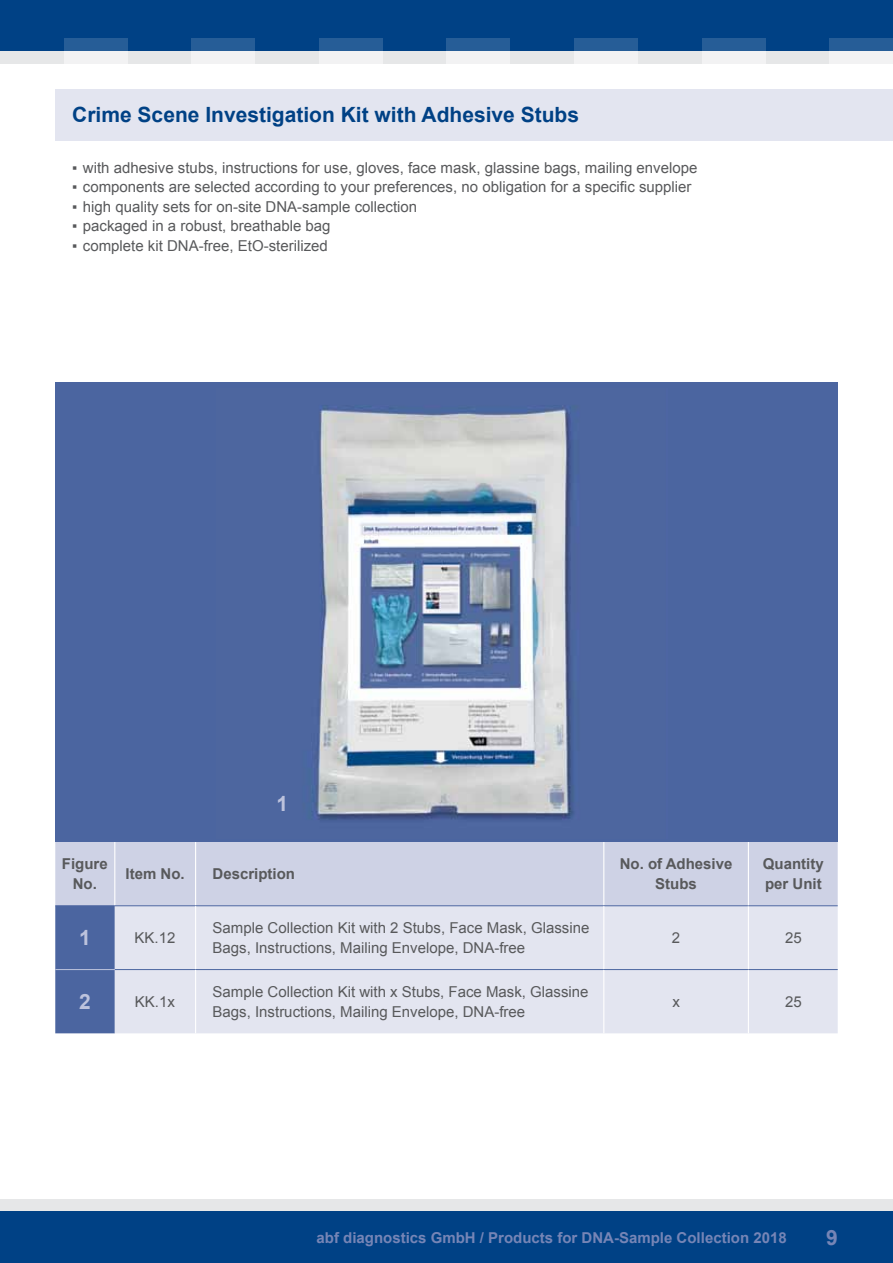
<style>
.page{position:relative;width:893px;height:1263px;background:#fff}
.page>*{position:absolute;margin:0;border:0;box-sizing:border-box;transform-origin:0 0}
.t1{font:700 21px "Arial";color:#004185}
.t2{font:700 21px "Arial";color:#bdc3dd}
.t3{font:700 21px "Arial";color:#7685b6}
.t4{font:15px/19.5px "Arial";color:#58595b}
.t5{font:700 15px/19.5px "Arial";color:#58595b;text-align:center}
.t6{font:700 15px "Arial";color:#7685b6}
</style>
<div class="page">
<div style="left:0;top:0;width:893px;height:51px;background:#004185"></div>
<div style="left:0;top:51px;width:893px;height:13px;background:#e6e7e8"></div>
<div style="left:0;top:1199px;width:893px;height:13px;background:#e6e7e8"></div>
<div style="left:0;top:1212px;width:893px;height:51px;background:#004185"></div>
<div style="left:64px;top:38px;width:64px;height:13px;background:#265d97"></div>
<div style="left:191px;top:38px;width:64px;height:13px;background:#265d97"></div>
<div style="left:319px;top:38px;width:64px;height:13px;background:#265d97"></div>
<div style="left:446px;top:38px;width:64px;height:13px;background:#265d97"></div>
<div style="left:574px;top:38px;width:64px;height:13px;background:#265d97"></div>
<div style="left:702px;top:38px;width:63px;height:13px;background:#265d97"></div>
<div style="left:829px;top:38px;width:64px;height:13px;background:#265d97"></div>
<div style="left:64px;top:51px;width:64px;height:13px;background:#f2f2f3"></div>
<div style="left:191px;top:51px;width:64px;height:13px;background:#f2f2f3"></div>
<div style="left:319px;top:51px;width:64px;height:13px;background:#f2f2f3"></div>
<div style="left:446px;top:51px;width:64px;height:13px;background:#f2f2f3"></div>
<div style="left:574px;top:51px;width:64px;height:13px;background:#f2f2f3"></div>
<div style="left:702px;top:51px;width:63px;height:13px;background:#f2f2f3"></div>
<div style="left:829px;top:51px;width:64px;height:13px;background:#f2f2f3"></div>
<div style="left:55px;top:89px;width:838px;height:51px;background:#e3e5f0"></div>
<div style="left:55px;top:383px;width:783px;height:459px;background:#4b65a0"></div>
<img style="left:309px;top:405px;width:268px;height:415px">
<div style="left:55px;top:842px;width:783px;height:63px;background:#ced2e5"></div>
<div style="left:55px;top:906px;width:60px;height:127px;background:#4b65a0"></div>
<div style="left:115px;top:906px;width:723px;height:127px;background:#e3e5f0"></div>
<hr style="left:114px;top:842px;width:1px;height:63px;background:#fff">
<hr style="left:195px;top:842px;width:1px;height:63px;background:#fff">
<hr style="left:603px;top:842px;width:1px;height:63px;background:#fff">
<hr style="left:115px;top:905px;width:81px;height:1px;background:#4b65a0">
<hr style="left:196px;top:905px;width:408px;height:1px;background:#4b65a0">
<hr style="left:604px;top:905px;width:144px;height:1px;background:#4b65a0">
<hr style="left:195px;top:906px;width:1px;height:63px;background:#fff">
<hr style="left:603px;top:906px;width:1px;height:63px;background:#fff">
<hr style="left:115px;top:969px;width:81px;height:1px;background:#4b65a0">
<hr style="left:196px;top:969px;width:408px;height:1px;background:#4b65a0">
<hr style="left:604px;top:969px;width:144px;height:1px;background:#4b65a0">
<hr style="left:195px;top:970px;width:1px;height:63px;background:#fff">
<hr style="left:603px;top:970px;width:1px;height:63px;background:#fff">
<hr style="left:55px;top:905px;width:60px;height:1px;background:#4b65a0">
<hr style="left:55px;top:969px;width:60px;height:1px;background:#bdc3dd">
<hr style="left:748px;top:842px;width:1px;height:63px;background:#fff">
<hr style="left:748px;top:906px;width:1px;height:63px;background:#fff">
<hr style="left:748px;top:970px;width:1px;height:63px;background:#fff">
<hr style="left:748px;top:905px;width:90px;height:1px;background:#4b65a0">
<hr style="left:748px;top:969px;width:90px;height:1px;background:#4b65a0">
<h1 class="t1" style="left:72px;top:101px;width:508px">Crime Scene Investigation Kit with Adhesive Stubs</h1>
<p class="t4" style="left:72px;top:158px;width:627px">▪ with adhesive stubs, instructions for use, gloves, face mask, glassine bags, mailing envelope</p>
<p class="t4" style="left:72px;top:177px;width:621px">▪ components are selected according to your preferences, no obligation for a specific supplier</p>
<p class="t4" style="left:72px;top:197px;width:346px">▪ high quality sets for on-site DNA-sample collection</p>
<p class="t4" style="left:72px;top:216px;width:260px">▪ packaged in a robust, breathable bag</p>
<p class="t4" style="left:72px;top:236px;width:257px">▪ complete kit DNA-free, EtO-sterilized</p>
<h1 class="t2" style="left:276px;top:789px;width:13px">1</h1>
<p class="t5" style="left:62px;top:855px;width:47px">Figure<br>No.</p>
<p class="t5" style="left:126px;top:864px;width:61px">Item No.</p>
<p class="t5" style="left:213px;top:864px;width:84px">Description</p>
<p class="t5" style="left:620px;top:855px;width:114px">No. of Adhesive<br>Stubs</p>
<p class="t5" style="left:763px;top:855px;width:62px;text-align:left">Quantity per Unit</p>
<h1 class="t2" style="left:79px;top:924px;width:13px">1</h1>
<p class="t4" style="left:134px;top:928px;width:42px">KK.12</p>
<p class="t4" style="left:213px;top:918px;width:378px">Sample Collection Kit with 2 Stubs, Face Mask, Glassine<br>Bags, Instructions, Mailing Envelope, DNA-free</p>
<p class="t4" style="left:672px;top:928px;width:10px">2</p>
<p class="t4" style="left:785px;top:928px;width:18px">25</p>
<h1 class="t2" style="left:79px;top:988px;width:13px">2</h1>
<p class="t4" style="left:135px;top:992px;width:42px">KK.1x</p>
<p class="t4" style="left:213px;top:982px;width:377px">Sample Collection Kit with x Stubs, Face Mask, Glassine<br>Bags, Instructions, Mailing Envelope, DNA-free</p>
<p class="t4" style="left:672px;top:992px;width:9px">x</p>
<p class="t4" style="left:785px;top:992px;width:18px">25</p>
<p class="t6" style="left:317px;top:1228px;width:472px">abf diagnostics GmbH / Products for DNA-Sample Collection 2018</p>
<h1 class="t3" style="left:826px;top:1224px;width:13px">9</h1>
</div>
